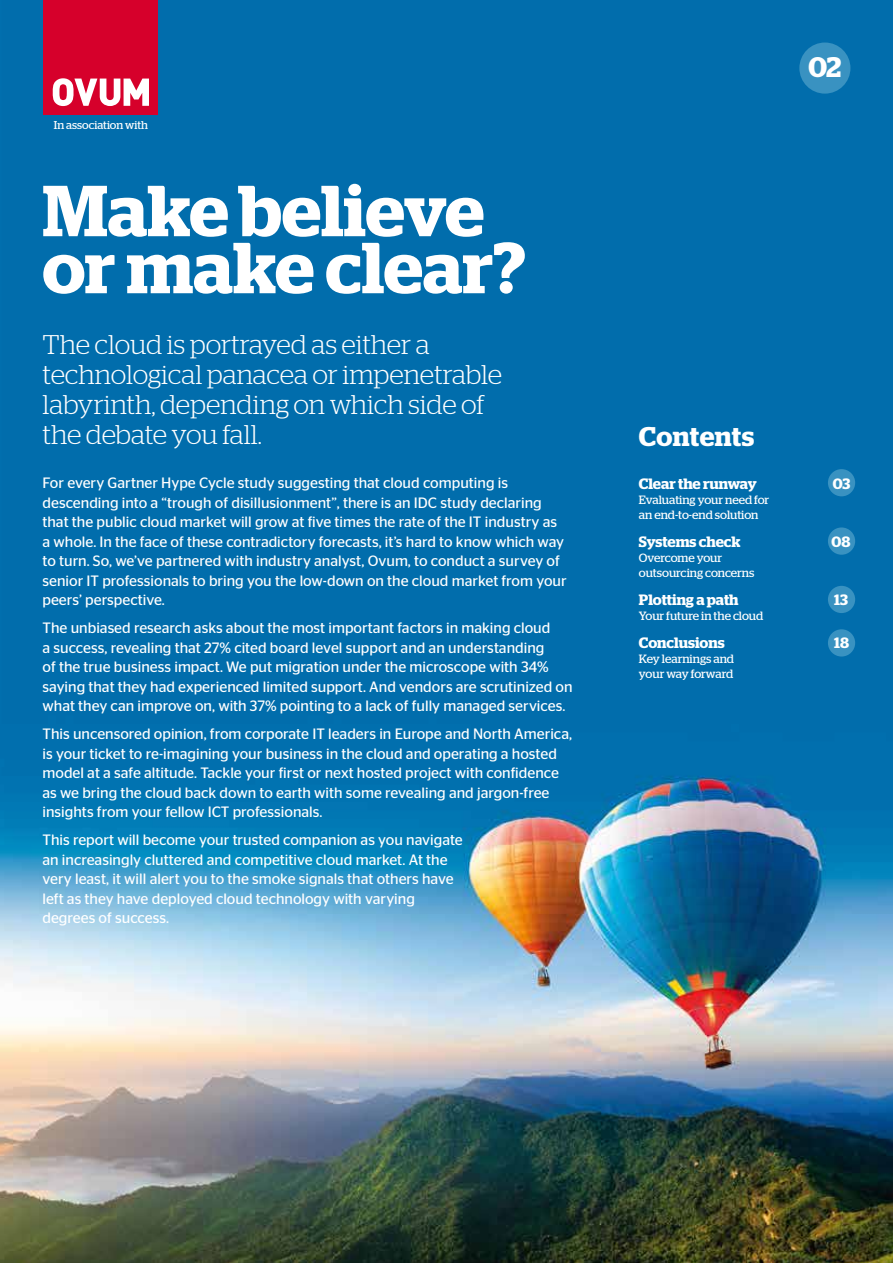
<style>
.page{position:relative;width:893px;height:1263px;background:#fff}
.page>*{position:absolute;margin:0;border:0;box-sizing:border-box;transform-origin:0 0}
.t1{font:600 72px/57px "Stag";color:#fff}
.t2{font:600 28.2px "Stag";color:#fff}
.t3{font:300 27px/30px "Stag";letter-spacing:-.005em;color:#fff}
.t4{font:600 27px "Stag";letter-spacing:.015em;color:#fff}
.t5{font:15px/19.5px "Stag Sans";color:#fff}
.t6{font:600 15px "Stag";letter-spacing:-.005em;color:#fff}
.t7{font:12px/15px "Stag";letter-spacing:-.005em;color:#fff}
.t8{font:11.4px "Stag";color:#fff}
</style>
<div class="page">
<img style="left:0;top:0;width:893px;height:1263px">
<div style="left:44px;top:0;width:114px;height:114px;background:#d6002b"></div>
<svg style="left:53px;top:78px;width:96px;height:28px"></svg>
<div style="left:799px;top:43px;width:51px;height:51px;background:#3992c1;border-radius:50%"></div>
<div style="left:828px;top:469px;width:27px;height:27px;background:#3992c1;border-radius:50%"></div>
<div style="left:828px;top:527px;width:27px;height:28px;background:#3992c1;border-radius:50%"></div>
<div style="left:828px;top:586px;width:27px;height:27px;background:#3992c1;border-radius:50%"></div>
<div style="left:828px;top:629px;width:27px;height:27px;background:#3992c1;border-radius:50%"></div>
<p class="t8" style="left:54px;top:119px;width:95px">In association with</p>
<h1 class="t1" style="left:43px;top:182px;width:485px">Make believe or make clear?</h1>
<h3 class="t3" style="left:43px;top:329px;width:461px">The cloud is portrayed as either a technological panacea or impenetrable labyrinth, depending on which side of the debate you fall.</h3>
<p class="t5" style="left:43px;top:473px;width:526px">For every Gartner Hype Cycle study suggesting that cloud computing is descending into a “trough of disillusionment”, there is an IDC study declaring that the public cloud market will grow at five times the rate of the IT industry as a whole. In the face of these contradictory forecasts, it’s hard to know which way to turn. So, we’ve partnered with industry analyst, Ovum, to conduct a survey of senior IT professionals to bring you the low-down on the cloud market from your peers’ perspective.</p>
<p class="t5" style="left:43px;top:618px;width:531px">The unbiased research asks about the most important factors in making cloud<br>a success, revealing that 27% cited board level support and an understanding<br>of the true business impact. We put migration under the microscope with 34% saying that they had experienced limited support. And vendors are scrutinized on what they can improve on, with 37% pointing to a lack of fully managed services.</p>
<p class="t5" style="left:43px;top:724px;width:531px">This uncensored opinion, from corporate IT leaders in Europe and North America, is your ticket to re-imagining your business in the cloud and operating a hosted model at a safe altitude. Tackle your first or next hosted project with confidence as we bring the cloud back down to earth with some revealing and jargon-free insights from your fellow ICT professionals.</p>
<p class="t5" style="left:43px;top:830px;width:422px">This report will become your trusted companion as you navigate an increasingly cluttered and competitive cloud market. At the very least, it will alert you to the smoke signals that others have left as they have deployed cloud technology with varying degrees of success.</p>
<h2 class="t2" style="left:808px;top:51px;width:35px">02</h2>
<h3 class="t4" style="left:639px;top:420px;width:117px">Contents</h3>
<p class="t6" style="left:639px;top:475px;width:119px">Clear the runway</p>
<p class="t6" style="left:833px;top:475px;width:19px">03</p>
<p class="t7" style="left:639px;top:492px;width:132px">Evaluating your need for an end-to-end solution</p>
<p class="t6" style="left:639px;top:533px;width:103px">Systems check</p>
<p class="t6" style="left:831px;top:533px;width:20px">08</p>
<p class="t7" style="left:639px;top:550px;width:117px">Overcome your outsourcing concerns</p>
<p class="t6" style="left:639px;top:591px;width:101px">Plotting a path</p>
<p class="t6" style="left:834px;top:591px;width:15px">13</p>
<p class="t7" style="left:639px;top:608px;width:126px">Your future in the cloud</p>
<p class="t6" style="left:639px;top:634px;width:87px">Conclusions</p>
<p class="t6" style="left:834px;top:634px;width:16px">18</p>
<p class="t7" style="left:639px;top:651px;width:97px">Key learnings and your way forward</p>
</div>
